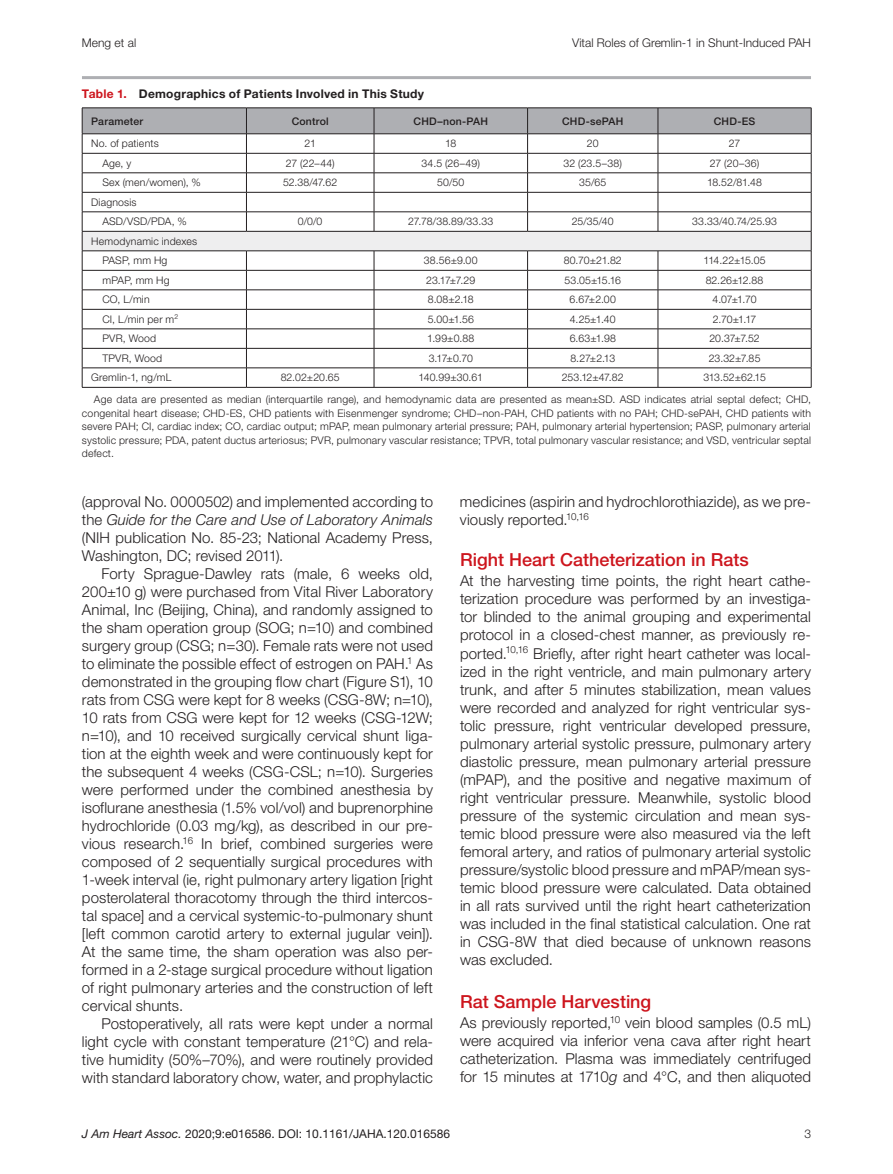
<style>
.page{position:relative;width:893px;height:1174px;background:#fff}
.page>*{position:absolute;margin:0;border:0;box-sizing:border-box;transform-origin:0 0}
.t1{font:500 18px "Helvetica Neue LT Std";color:#cd151d}
.t2{font:300 15px/18px "Helvetica Neue LT Std";letter-spacing:.005em;color:#231f20;text-align:justify}
.t3{font:12px "Helvetica Neue LT Std";color:#231f20}
.t4{font:300 12px "Helvetica Neue LT Std";color:#231f20}
.t5{font:700 12px "Helvetica Neue LT Std";letter-spacing:.025em;color:#231f20}
.t6{font:300 10.5px/13.5px "Helvetica Neue LT Std";letter-spacing:.015em;color:#231f20}
.t7{font:500 10.5px "Helvetica Neue LT Std";letter-spacing:.02em;color:#231f20}
.s1{color:#cd151d}
.s2{font-style:italic}
</style>
<div class="page">
<hr style="left:82px;top:387px;width:164px;height:1px;background:#231f20">
<hr style="left:246px;top:387px;width:128px;height:1px;background:#231f20">
<hr style="left:374px;top:387px;width:154px;height:1px;background:#231f20">
<hr style="left:528px;top:387px;width:130px;height:1px;background:#231f20">
<svg style="left:82px;top:108px;width:730px;height:279px"></svg>
<hr style="left:658px;top:387px;width:153px;height:1px;background:#231f20">
<hr style="left:82px;top:76px;width:729px;height:3px;background:#aeafb3">
<p class="t4" style="left:82px;top:35px;width:56px">Meng et al</p>
<p class="t4" style="left:572px;top:35px;width:240px">Vital Roles of Gremlin-1 in Shunt-Induced PAH</p>
<p class="t5" style="left:82px;top:86px;width:344px"><span class="s1">Table 1.</span> Demographics of Patients Involved in This Study</p>
<p class="t7" style="left:91px;top:115px;width:54px">Parameter</p>
<p class="t7" style="left:292px;top:115px;width:39px">Control</p>
<p class="t7" style="left:414px;top:115px;width:76px">CHD–non-PAH</p>
<p class="t7" style="left:562px;top:115px;width:63px">CHD-sePAH</p>
<p class="t7" style="left:714px;top:115px;width:43px">CHD-ES</p>
<p class="t6" style="left:91px;top:137px;width:69px">No. of patients</p>
<p class="t6" style="left:304px;top:137px;width:13px">21</p>
<p class="t6" style="left:445px;top:137px;width:13px">18</p>
<p class="t6" style="left:587px;top:137px;width:13px">20</p>
<p class="t6" style="left:729px;top:137px;width:13px">27</p>
<p class="t6" style="left:102px;top:156px;width:30px">Age, y</p>
<p class="t6" style="left:286px;top:156px;width:50px">27 (22–44)</p>
<p class="t6" style="left:422px;top:156px;width:60px">34.5 (26–49)</p>
<p class="t6" style="left:564px;top:156px;width:60px">32 (23.5–38)</p>
<p class="t6" style="left:710px;top:156px;width:51px">27 (20–36)</p>
<p class="t6" style="left:102px;top:176px;width:100px">Sex (men/women), %</p>
<p class="t6" style="left:283px;top:176px;width:56px">52.38/47.62</p>
<p class="t6" style="left:437px;top:176px;width:29px">50/50</p>
<p class="t6" style="left:579px;top:176px;width:29px">35/65</p>
<p class="t6" style="left:707px;top:176px;width:57px">18.52/81.48</p>
<p class="t6" style="left:102px;top:192px;width:86px;line-height:19.5px;text-indent:-11px">Diagnosis<br>ASD/VSD/PDA, %</p>
<p class="t6" style="left:298px;top:215px;width:26px">0/0/0</p>
<p class="t6" style="left:408px;top:215px;width:87px">27.78/38.89/33.33</p>
<p class="t6" style="left:572px;top:215px;width:43px">25/35/40</p>
<p class="t6" style="left:692px;top:215px;width:86px">33.33/40.74/25.93</p>
<p class="t6" style="left:102px;top:231px;width:96px;line-height:19.5px;text-indent:-11px">Hemodynamic indexes<br>PASP, mm Hg</p>
<p class="t6" style="left:424px;top:254px;width:55px">38.56±9.00</p>
<p class="t6" style="left:564px;top:254px;width:60px">80.70±21.82</p>
<p class="t6" style="left:703px;top:254px;width:64px">114.22±15.05</p>
<p class="t6" style="left:102px;top:273px;width:69px">mPAP, mm Hg</p>
<p class="t6" style="left:426px;top:273px;width:51px">23.17±7.29</p>
<p class="t6" style="left:564px;top:273px;width:58px">53.05±15.16</p>
<p class="t6" style="left:706px;top:273px;width:59px">82.26±12.88</p>
<p class="t6" style="left:102px;top:293px;width:49px">CO, L/min</p>
<p class="t6" style="left:428px;top:293px;width:48px">8.08±2.18</p>
<p class="t6" style="left:570px;top:293px;width:48px">6.67±2.00</p>
<p class="t6" style="left:713px;top:293px;width:45px">4.07±1.70</p>
<p class="t6" style="left:102px;top:312px;width:77px">CI, L/min per m<sup>2</sup></p>
<p class="t6" style="left:428px;top:312px;width:48px">5.00±1.56</p>
<p class="t6" style="left:570px;top:312px;width:47px">4.25±1.40</p>
<p class="t6" style="left:713px;top:312px;width:45px">2.70±1.17</p>
<p class="t6" style="left:102px;top:332px;width:55px">PVR, Wood</p>
<p class="t6" style="left:427px;top:332px;width:49px">1.99±0.88</p>
<p class="t6" style="left:570px;top:332px;width:48px">6.63±1.98</p>
<p class="t6" style="left:709px;top:332px;width:52px">20.37±7.52</p>
<p class="t6" style="left:102px;top:351px;width:61px">TPVR, Wood</p>
<p class="t6" style="left:429px;top:351px;width:46px">3.17±0.70</p>
<p class="t6" style="left:570px;top:351px;width:46px">8.27±2.13</p>
<p class="t6" style="left:709px;top:351px;width:53px">23.32±7.85</p>
<p class="t6" style="left:91px;top:371px;width:82px">Gremlin-1, ng/mL</p>
<p class="t6" style="left:281px;top:371px;width:61px">82.02±20.65</p>
<p class="t6" style="left:419px;top:371px;width:66px">140.99±30.61</p>
<p class="t6" style="left:562px;top:371px;width:63px">253.12±47.82</p>
<p class="t6" style="left:94px;top:366px;width:719px;line-height:21.9px;text-indent:609px">313.52±62.15<br>Age data are presented as median (interquartile range), and hemodynamic data are presented as mean±SD. ASD indicates atrial septal defect; CHD,</p>
<p class="t6" style="left:82px;top:406px;width:730px;text-align:justify">congenital heart disease; CHD-ES, CHD patients with Eisenmenger syndrome; CHD–non-PAH, CHD patients with no PAH; CHD-sePAH, CHD patients with severe PAH; CI, cardiac index; CO, cardiac output; mPAP, mean pulmonary arterial pressure; PAH, pulmonary arterial hypertension; PASP, pulmonary arterial systolic pressure; PDA, patent ductus arteriosus; PVR, pulmonary vascular resistance; TPVR, total pulmonary vascular resistance; and VSD, ventricular septal defect.</p>
<p class="t2" style="left:82px;top:492px;width:353px">(approval No. 0000502) and implemented according to the <span class="s2">Guide for the Care and Use of Laboratory Animals </span>(NIH publication No. 85-23; National Academy Press, Washington, DC; revised 2011).</p>
<p class="t2" style="left:82px;top:564px;width:353px;text-indent:20px">Forty Sprague-Dawley rats (male, 6 weeks old, 200±10 g) were purchased from Vital River Laboratory Animal, Inc (Beijing, China), and randomly assigned to the sham operation group (SOG; n=10) and combined surgery group (CSG; n=30). Female rats were not used to eliminate the possible effect of estrogen on PAH.<sup>1</sup> As demonstrated in the grouping flow chart (Figure S1), 10 rats from CSG were kept for 8 weeks (CSG-8W; n=10), 10 rats from CSG were kept for 12 weeks (CSG-12W; n=10), and 10 received surgically cervical shunt liga&shy;tion at the eighth week and were continuously kept for the subsequent 4 weeks (CSG-CSL; n=10). Surgeries were performed under the combined anesthesia by isoflurane anesthesia (1.5% vol/vol) and buprenorphine hydrochloride (0.03 mg/kg), as described in our pre&shy;vious research.<sup>16</sup> In brief, combined surgeries were composed of 2 sequentially surgical procedures with 1-week interval (ie, right pulmonary artery ligation [right posterolateral thoracotomy through the third intercos&shy;tal space] and a cervical systemic-to-pulmonary shunt [left common carotid artery to external jugular vein]).<br>At the same time, the sham operation was also per&shy;formed in a 2-stage surgical procedure without ligation of right pulmonary arteries and the construction of left cervical shunts.</p>
<p class="t2" style="left:82px;top:1014px;width:352px;text-indent:20px">Postoperatively, all rats were kept under a normal light cycle with constant temperature (21°C) and rela&shy;tive humidity (50%–70%), and were routinely provided with standard laboratory chow, water, and prophylactic</p>
<p class="t2" style="left:460px;top:492px;width:352px">medicines (aspirin and hydrochlorothiazide), as we pre&shy;viously reported.<sup>10,16</sup></p>
<p class="t1" style="left:460px;top:549px;width:290px">Right Heart Catheterization in Rats</p>
<p class="t2" style="left:460px;top:572px;width:352px">At the harvesting time points, the right heart cathe&shy;terization procedure was performed by an investiga&shy;tor blinded to the animal grouping and experimental protocol in a closed-chest manner, as previously re&shy;ported.<sup>10,16</sup> Briefly, after right heart catheter was local&shy;ized in the right ventricle, and main pulmonary artery trunk, and after 5 minutes stabilization, mean values were recorded and analyzed for right ventricular sys&shy;tolic pressure, right ventricular developed pressure, pulmonary arterial systolic pressure, pulmonary artery diastolic pressure, mean pulmonary arterial pressure (mPAP), and the positive and negative maximum of right ventricular pressure. Meanwhile, systolic blood pressure of the systemic circulation and mean sys&shy;temic blood pressure were also measured via the left femoral artery, and ratios of pulmonary arterial systolic pressure/systolic blood pressure and mPAP/mean sys&shy;temic blood pressure were calculated. Data obtained in all rats survived until the right heart catheterization was included in the final statistical calculation. One rat in CSG-8W that died because of unknown reasons was excluded.</p>
<p class="t1" style="left:460px;top:991px;width:193px">Rat Sample Harvesting</p>
<p class="t2" style="left:460px;top:1013px;width:353px">As previously reported,<sup>10</sup> vein blood samples (0.5 mL) were acquired via inferior vena cava after right heart catheterization. Plasma was immediately centrifuged for 15 minutes at 1710<span class="s2">g</span> and 4°C, and then aliquoted</p>
<p class="t3" style="left:82px;top:1126px;width:370px"><span class="s2">J Am Heart Assoc.</span> 2020;9:e016586. DOI: 10.1161/JAHA.120.016586</p>
<p class="t4" style="left:804px;top:1126px;width:8px">3</p>
</div>
